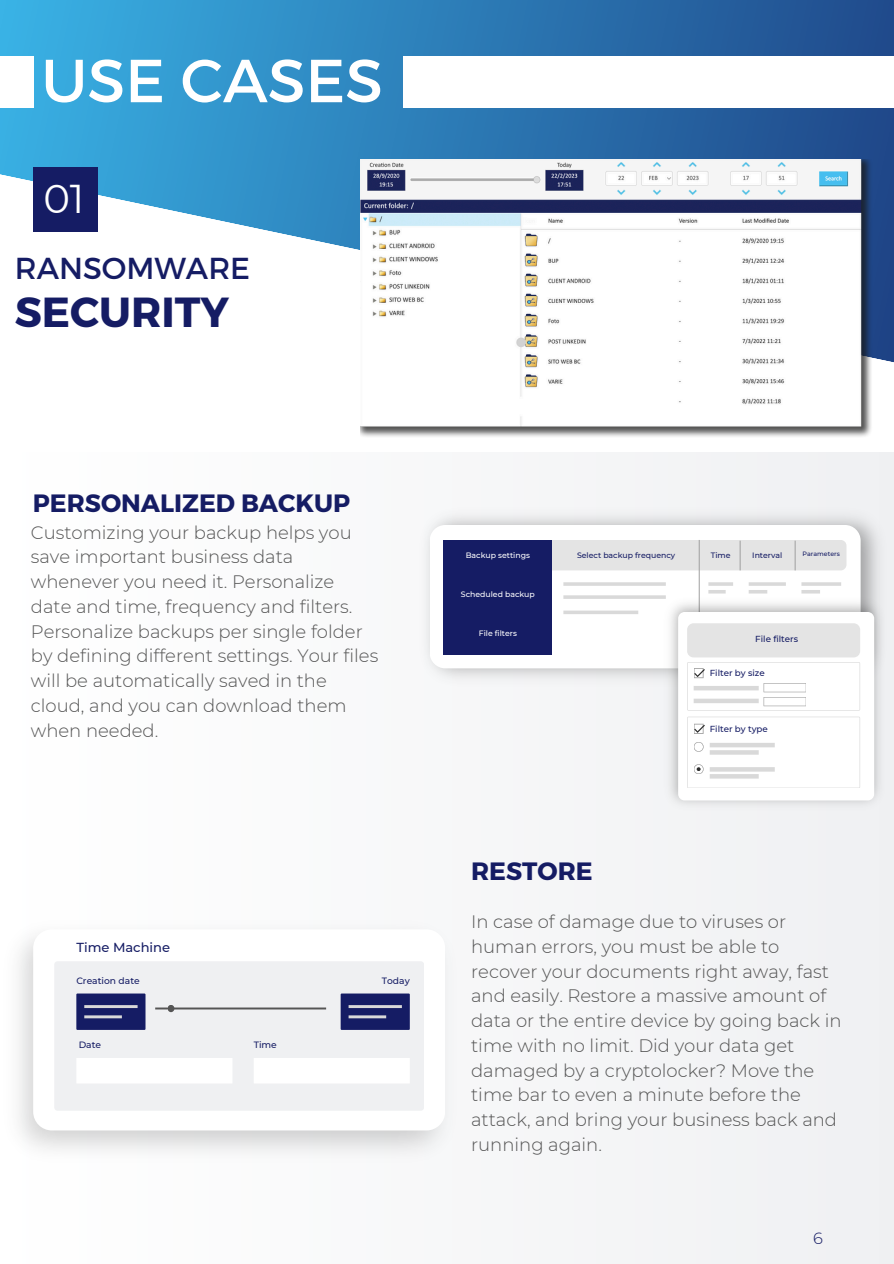
<style>
.page{position:relative;width:894px;height:1264px;background:#fff}
.page>*{position:absolute;margin:0;border:0;box-sizing:border-box;transform-origin:0 0}
.t1{font:60.6px "Montserrat";color:#fff}
.t2{font:700 42px "Montserrat";color:#151c64}
.t3{font:40.2px "Montserrat";color:#fff}
.t4{font:30.3px "Montserrat";color:#151c64}
.t5{font:700 25.05px "Montserrat";color:#151c64}
.t6{font:300 18px/24.8px "Montserrat";color:#545454}
.t7{font:300 16.2px "Montserrat";color:#151c64}
.t8{font:500 13.05px "Montserrat";color:#151c64}
.t9{font:500 9.15px "Montserrat";color:#151c64}
.t10{font:500 8.7px "Montserrat";color:#151c64}
.t11{font:500 7.8px "Montserrat";color:#fff}
.t12{font:500 7.8px "Montserrat";color:#151c64}
.t13{font:500 6.3px "Montserrat";color:#151c64}
</style>
<div class="page">
<svg style="left:0;top:0;width:893px;height:250px;background:#3d8dc2"></svg>
<div style="left:33px;top:167px;width:65px;height:65px;background:#151c64"></div>
<div style="left:0;top:453px;width:893px;height:810px;background:#f7f8f9"></div>
<div style="left:429px;top:525px;width:431px;height:143px;background:#fff;border-radius:16px"></div>
<div style="left:443px;top:540px;width:109px;height:114px;background:#151c64"></div>
<img style="left:537px;top:505px;width:355px;height:303px">
<div style="left:678px;top:612px;width:195px;height:188px;background:#fff;border-radius:6px"></div>
<div style="left:687px;top:623px;width:172px;height:34px;background:#e4e4e4;border-radius:6px"></div>
<svg style="left:687px;top:662px;width:172px;height:48px"></svg>
<svg style="left:687px;top:716px;width:172px;height:72px"></svg>
<div style="left:33px;top:929px;width:412px;height:201px;background:#fff;border-radius:19px"></div>
<div style="left:54px;top:961px;width:370px;height:149px;background:#eff0f2;border-radius:3px"></div>
<hr style="left:155px;top:1007px;width:171px;height:2px;background:#555">
<svg style="left:167px;top:1004px;width:7px;height:8px"></svg>
<div style="left:76px;top:993px;width:69px;height:36px;background:#151c64"></div>
<hr style="left:84px;top:1005px;width:53px;height:3px;background:#d9d9d9">
<hr style="left:84px;top:1015px;width:38px;height:3px;background:#d9d9d9">
<div style="left:340px;top:993px;width:69px;height:36px;background:#151c64"></div>
<hr style="left:348px;top:1005px;width:54px;height:3px;background:#d9d9d9">
<hr style="left:348px;top:1015px;width:38px;height:3px;background:#d9d9d9">
<div style="left:253px;top:1057px;width:156px;height:26px;background:#fff"></div>
<div style="left:76px;top:1057px;width:156px;height:26px;background:#fff"></div>
<div style="left:0;top:56px;width:34px;height:52px;background:#fff"></div>
<div style="left:403px;top:56px;width:490px;height:52px;background:#fff"></div>
<img style="left:360px;top:159px;width:533px;height:279px">
<h6 class="t1" style="left:41px;top:41px;width:343px">USE CASES</h6>
<p class="t3" style="left:43px;top:174px;width:43px">01</p>
<p class="t4" style="left:15px;top:248px;width:237px">RANSOMWARE</p>
<h6 class="t2" style="left:15px;top:284px;width:216px">SECURITY</h6>
<p class="t5" style="left:33px;top:486px;width:319px">PERSONALIZED BACKUP</p>
<p class="t6" style="left:31px;top:520px;width:349px">Customizing your backup helps you save important business data whenever you need it. Personalize date and time, frequency and filters.<br>Personalize backups per single folder by defining different settings. Your files will be automatically saved in the cloud, and you can download them when needed.</p>
<h3 class="t8" style="left:76px;top:939px;width:95px">Time Machine</h3>
<h2 class="t9" style="left:76px;top:975px;width:65px">Creation date</h2>
<p class="t9" style="left:381px;top:975px;width:29px">Today</p>
<p class="t9" style="left:79px;top:1038px;width:24px">Date</p>
<h6 class="t9" style="left:253px;top:1038px;width:25px">Time</h6>
<p class="t11" style="left:465px;top:550px;width:66px">Backup settings</p>
<h1 class="t11" style="left:461px;top:589px;width:75px">Scheduled backup</h1>
<p class="t11" style="left:478px;top:628px;width:40px">File filters</p>
<p class="t12" style="left:577px;top:550px;width:100px">Select backup frequency</p>
<p class="t12" style="left:710px;top:550px;width:21px">Time</p>
<p class="t12" style="left:752px;top:550px;width:32px">Interval</p>
<p class="t13" style="left:802px;top:550px;width:39px">Parameters</p>
<p class="t10" style="left:755px;top:634px;width:44px">File filters</p>
<p class="t10" style="left:709px;top:667px;width:57px">Filter by size</p>
<p class="t10" style="left:709px;top:723px;width:60px">Filter by type</p>
<p class="t5" style="left:471px;top:855px;width:123px">RESTORE</p>
<p class="t6" style="left:471px;top:909px;width:372px">In case of damage due to viruses or human errors, you must be able to recover your documents right away, fast and easily. Restore a massive amount of data or the entire device by going back in time with no limit. Did your data get damaged by a cryptolocker? Move the time bar to even a minute before the attack, and bring your business back and running again.</p>
<p class="t7" style="left:813px;top:1228px;width:11px">6</p>
</div>
